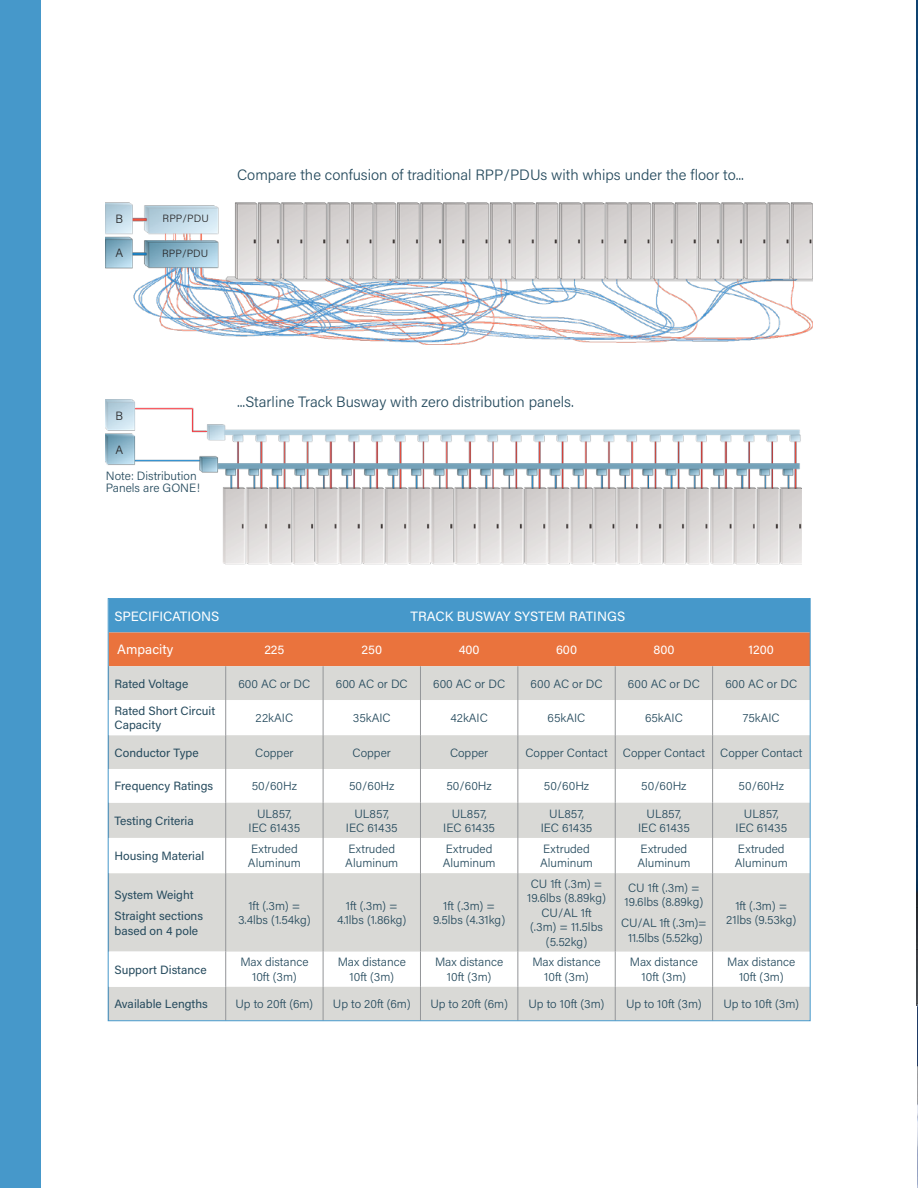
<style>
.page{position:relative;width:918px;height:1188px;background:#fff}
.page>*{position:absolute;margin:0;border:0;box-sizing:border-box;transform-origin:0 0}
.t1{font:300 15px "Acumin Pro";color:#254a5d}
.t2{font:13.5px "Acumin Pro";letter-spacing:-.005em;color:#fff}
.t3{font:12.6px "Acumin Pro";color:#fff}
.t4{font:300 12px/14.4px "Acumin Pro";color:#254a5d;text-align:center}
.t5{font:12px/14.4px "Acumin Pro";color:#254a5d}
.t6{font:300 12px "Acumin Pro";color:#292829}
.t7{font:300 10.5px "Acumin Pro";letter-spacing:.01em;color:#292829}
</style>
<div class="page">
<img style="left:106px;top:399px;width:695px;height:166px">
<img style="left:106px;top:202px;width:706px;height:143px">
<svg style="left:110px;top:600px;width:698px;height:66px;background:#998582"></svg>
<svg style="left:110px;top:666px;width:698px;height:353px;fill:#d9d9d6"></svg>
<svg style="left:110px;top:700px;width:115px;height:287px"></svg>
<hr style="left:225px;top:666px;width:1px;height:34px;background:#939598">
<hr style="left:323px;top:666px;width:1px;height:34px;background:#939598">
<hr style="left:420px;top:666px;width:1px;height:34px;background:#939598">
<hr style="left:518px;top:666px;width:1px;height:34px;background:#939598">
<hr style="left:615px;top:666px;width:1px;height:34px;background:#939598">
<hr style="left:712px;top:666px;width:1px;height:34px;background:#939598">
<hr style="left:225px;top:700px;width:1px;height:35px;background:#939598">
<hr style="left:323px;top:700px;width:1px;height:35px;background:#939598">
<hr style="left:420px;top:700px;width:1px;height:35px;background:#939598">
<hr style="left:518px;top:700px;width:1px;height:35px;background:#939598">
<hr style="left:615px;top:700px;width:1px;height:35px;background:#939598">
<hr style="left:712px;top:700px;width:1px;height:35px;background:#939598">
<hr style="left:225px;top:735px;width:1px;height:34px;background:#939598">
<hr style="left:323px;top:735px;width:1px;height:34px;background:#939598">
<hr style="left:420px;top:735px;width:1px;height:34px;background:#939598">
<hr style="left:518px;top:735px;width:1px;height:34px;background:#939598">
<hr style="left:615px;top:735px;width:1px;height:34px;background:#939598">
<hr style="left:712px;top:735px;width:1px;height:34px;background:#939598">
<hr style="left:225px;top:769px;width:1px;height:34px;background:#939598">
<hr style="left:323px;top:769px;width:1px;height:34px;background:#939598">
<hr style="left:420px;top:769px;width:1px;height:34px;background:#939598">
<hr style="left:518px;top:769px;width:1px;height:34px;background:#939598">
<hr style="left:615px;top:769px;width:1px;height:34px;background:#939598">
<hr style="left:712px;top:769px;width:1px;height:34px;background:#939598">
<hr style="left:225px;top:803px;width:1px;height:35px;background:#939598">
<hr style="left:323px;top:803px;width:1px;height:35px;background:#939598">
<hr style="left:420px;top:803px;width:1px;height:35px;background:#939598">
<hr style="left:518px;top:803px;width:1px;height:35px;background:#939598">
<hr style="left:615px;top:803px;width:1px;height:35px;background:#939598">
<hr style="left:712px;top:803px;width:1px;height:35px;background:#939598">
<hr style="left:225px;top:838px;width:1px;height:35px;background:#939598">
<hr style="left:323px;top:838px;width:1px;height:35px;background:#939598">
<hr style="left:420px;top:838px;width:1px;height:35px;background:#939598">
<hr style="left:518px;top:838px;width:1px;height:35px;background:#939598">
<hr style="left:615px;top:838px;width:1px;height:35px;background:#939598">
<hr style="left:712px;top:838px;width:1px;height:35px;background:#939598">
<hr style="left:225px;top:873px;width:1px;height:79px;background:#939598">
<hr style="left:323px;top:873px;width:1px;height:79px;background:#939598">
<hr style="left:420px;top:873px;width:1px;height:79px;background:#939598">
<hr style="left:518px;top:873px;width:1px;height:79px;background:#939598">
<hr style="left:615px;top:873px;width:1px;height:79px;background:#939598">
<hr style="left:712px;top:873px;width:1px;height:79px;background:#939598">
<hr style="left:225px;top:952px;width:1px;height:35px;background:#939598">
<hr style="left:323px;top:952px;width:1px;height:35px;background:#939598">
<hr style="left:420px;top:952px;width:1px;height:35px;background:#939598">
<hr style="left:518px;top:952px;width:1px;height:35px;background:#939598">
<hr style="left:615px;top:952px;width:1px;height:35px;background:#939598">
<hr style="left:712px;top:952px;width:1px;height:35px;background:#939598">
<hr style="left:225px;top:987px;width:1px;height:34px;background:#939598">
<hr style="left:323px;top:987px;width:1px;height:34px;background:#939598">
<hr style="left:420px;top:987px;width:1px;height:34px;background:#939598">
<hr style="left:518px;top:987px;width:1px;height:34px;background:#939598">
<hr style="left:615px;top:987px;width:1px;height:34px;background:#939598">
<hr style="left:712px;top:987px;width:1px;height:34px;background:#939598">
<img style="left:917px;top:0;width:1px;height:1188px">
<div style="left:0;top:0;width:40px;height:1188px;background:#4698ca"></div>
<p class="t6" style="left:116px;top:210px;width:9px">B</p>
<p class="t6" style="left:115px;top:244px;width:9px">A</p>
<p class="t7" style="left:163px;top:211px;width:48px">RPP/PDU</p>
<p class="t7" style="left:162px;top:246px;width:48px">RPP/PDU</p>
<p class="t1" style="left:237px;top:165px;width:508px">Compare the confusion of traditional RPP/PDUs with whips under the floor to...</p>
<p class="t6" style="left:116px;top:407px;width:9px">B</p>
<p class="t6" style="left:115px;top:441px;width:9px">A</p>
<p class="t4" style="left:106px;top:470px;width:96px;line-height:11.4px;text-align:left">Note: Distribution<br>Panels are GONE!</p>
<p class="t1" style="left:237px;top:391px;width:339px">...Starline Track Busway with zero distribution panels.</p>
<p class="t2" style="left:115px;top:607px;width:106px">SPECIFICATIONS</p>
<p class="t2" style="left:411px;top:607px;width:216px">TRACK BUSWAY SYSTEM RATINGS</p>
<p class="t2" style="left:117px;top:640px;width:57px">Ampacity</p>
<p class="t3" style="left:264px;top:641px;width:22px">225</p>
<p class="t3" style="left:362px;top:641px;width:22px">250</p>
<p class="t3" style="left:459px;top:641px;width:22px">400</p>
<p class="t3" style="left:556px;top:641px;width:23px">600</p>
<p class="t3" style="left:653px;top:641px;width:23px">800</p>
<p class="t3" style="left:749px;top:641px;width:27px">1200</p>
<p class="t5" style="left:115px;top:676px;width:75px">Rated Voltage</p>
<p class="t4" style="left:238px;top:676px;width:73px">600 AC or DC</p>
<p class="t4" style="left:336px;top:676px;width:73px">600 AC or DC</p>
<p class="t4" style="left:433px;top:676px;width:73px">600 AC or DC</p>
<p class="t4" style="left:531px;top:676px;width:73px">600 AC or DC</p>
<p class="t4" style="left:628px;top:676px;width:73px">600 AC or DC</p>
<p class="t4" style="left:725px;top:676px;width:73px">600 AC or DC</p>
<p class="t5" style="left:115px;top:703px;width:102px">Rated Short Circuit<br>Capacity</p>
<p class="t4" style="left:256px;top:710px;width:39px">22kAIC</p>
<p class="t4" style="left:353px;top:710px;width:39px">35kAIC</p>
<p class="t4" style="left:450px;top:710px;width:39px">42kAIC</p>
<p class="t4" style="left:548px;top:710px;width:39px">65kAIC</p>
<p class="t4" style="left:645px;top:710px;width:39px">65kAIC</p>
<p class="t4" style="left:743px;top:710px;width:38px">75kAIC</p>
<p class="t5" style="left:115px;top:745px;width:86px">Conductor Type</p>
<p class="t4" style="left:255px;top:745px;width:40px">Copper</p>
<p class="t4" style="left:353px;top:745px;width:40px">Copper</p>
<p class="t4" style="left:450px;top:745px;width:40px">Copper</p>
<p class="t4" style="left:525px;top:745px;width:84px">Copper Contact</p>
<p class="t4" style="left:623px;top:745px;width:84px">Copper Contact</p>
<p class="t4" style="left:720px;top:745px;width:84px">Copper Contact</p>
<p class="t5" style="left:115px;top:778px;width:100px">Frequency Ratings</p>
<p class="t4" style="left:252px;top:778px;width:47px">50/60Hz</p>
<p class="t4" style="left:349px;top:778px;width:47px">50/60Hz</p>
<p class="t4" style="left:447px;top:778px;width:47px">50/60Hz</p>
<p class="t4" style="left:544px;top:778px;width:47px">50/60Hz</p>
<p class="t4" style="left:641px;top:778px;width:47px">50/60Hz</p>
<p class="t4" style="left:739px;top:778px;width:47px">50/60Hz</p>
<p class="t5" style="left:115px;top:813px;width:81px">Testing Criteria</p>
<p class="t4" style="left:249px;top:806px;width:53px">UL857,<br>IEC 61435</p>
<p class="t4" style="left:346px;top:806px;width:53px">UL857,<br>IEC 61435</p>
<p class="t4" style="left:443px;top:806px;width:53px">UL857,<br>IEC 61435</p>
<p class="t4" style="left:541px;top:806px;width:53px">UL857,<br>IEC 61435</p>
<p class="t4" style="left:638px;top:806px;width:53px">UL857,<br>IEC 61435</p>
<p class="t4" style="left:735px;top:806px;width:53px">UL857,<br>IEC 61435</p>
<p class="t5" style="left:115px;top:848px;width:91px">Housing Material</p>
<p class="t4" style="left:248px;top:841px;width:54px;text-align:left">Extruded<br>Aluminum</p>
<p class="t4" style="left:345px;top:841px;width:54px;text-align:left">Extruded<br>Aluminum</p>
<p class="t4" style="left:443px;top:841px;width:54px;text-align:left">Extruded<br>Aluminum</p>
<p class="t4" style="left:540px;top:841px;width:54px;text-align:left">Extruded<br>Aluminum</p>
<p class="t4" style="left:637px;top:841px;width:54px;text-align:left">Extruded<br>Aluminum</p>
<p class="t4" style="left:735px;top:841px;width:54px;text-align:left">Extruded<br>Aluminum</p>
<p class="t5" style="left:115px;top:884px;width:90px;line-height:21.1px">System Weight<br>Straight sections</p>
<p class="t5" style="left:115px;top:923px;width:85px">based on 4 pole</p>
<p class="t4" style="left:527px;top:876px;width:80px">CU 1ft (.3m) =<br>19.6lbs (8.89kg)<br>CU/AL 1ft (.3m) = 11.5lbs (5.52kg)</p>
<p class="t4" style="left:625px;top:880px;width:80px;text-align:left">CU 1ft (.3m) =<br>19.6lbs (8.89kg)</p>
<p class="t4" style="left:238px;top:898px;width:74px">1ft (.3m) =<br>3.4lbs (1.54kg)</p>
<p class="t4" style="left:337px;top:898px;width:71px">1ft (.3m) =<br>4.1lbs (1.86kg)</p>
<p class="t4" style="left:433px;top:898px;width:74px">1ft (.3m) =<br>9.5lbs (4.31kg)</p>
<p class="t4" style="left:726px;top:898px;width:72px">1ft (.3m) =<br>21lbs (9.53kg)</p>
<p class="t4" style="left:621px;top:916px;width:87px">CU/AL 1ft (.3m)=<br>11.5lbs (5.52kg)</p>
<p class="t5" style="left:115px;top:962px;width:94px">Support Distance</p>
<p class="t4" style="left:240px;top:955px;width:70px">Max distance<br>10ft (3m)</p>
<p class="t4" style="left:338px;top:955px;width:70px">Max distance<br>10ft (3m)</p>
<p class="t4" style="left:435px;top:955px;width:70px">Max distance<br>10ft (3m)</p>
<p class="t4" style="left:532px;top:955px;width:70px">Max distance<br>10ft (3m)</p>
<p class="t4" style="left:630px;top:955px;width:70px">Max distance<br>10ft (3m)</p>
<p class="t4" style="left:727px;top:955px;width:70px">Max distance<br>10ft (3m)</p>
<p class="t5" style="left:115px;top:996px;width:95px">Available Lengths</p>
<p class="t4" style="left:236px;top:996px;width:79px">Up to 20ft (6m)</p>
<p class="t4" style="left:333px;top:996px;width:79px">Up to 20ft (6m)</p>
<p class="t4" style="left:430px;top:996px;width:79px">Up to 20ft (6m)</p>
<p class="t4" style="left:529px;top:996px;width:77px">Up to 10ft (3m)</p>
<p class="t4" style="left:626px;top:996px;width:77px">Up to 10ft (3m)</p>
<p class="t4" style="left:723px;top:996px;width:77px">Up to 10ft (3m)</p>
</div>
